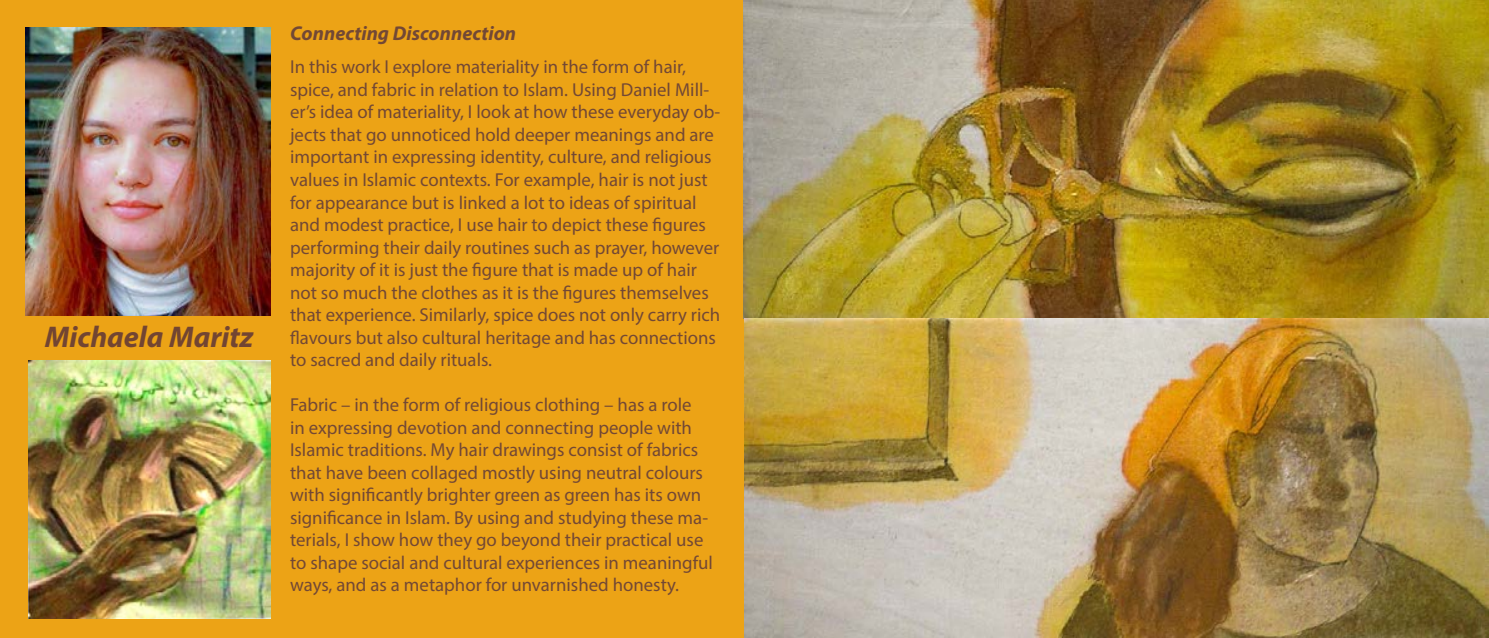
<style>
.page{position:relative;width:1489px;height:638px;background:#fff}
.page>*{position:absolute;margin:0;border:0;box-sizing:border-box;transform-origin:0 0}
.t1{font:italic 700 30px "Myriad Pro";color:#724532}
.t2{font:italic 700 20px "Myriad Pro";color:#724835}
.t3{font:18.75px/22.5px "Myriad Pro";color:#724835}
</style>
<div class="page">
<div style="left:0;top:0;width:1488px;height:638px;background:#eca316"></div>
<img style="left:26px;top:28px;width:244px;height:287px">
<img style="left:744px;top:0;width:744px;height:638px">
<img style="left:28px;top:360px;width:242px;height:259px">
<h1 class="t1" style="left:45px;top:317px;width:210px">Michaela Maritz</h1>
<p class="t2" style="left:290px;top:20px;width:227px">Connecting Disconnection</p>
<p class="t3" style="left:290px;top:56px;width:432px">In this work I explore materiality in the form of hair, spice, and fabric in relation to Islam. Using Daniel Mill&shy;er’s idea of materiality, I look at how these everyday ob&shy;jects that go unnoticed hold deeper meanings and are important in expressing identity, culture, and religious values in Islamic contexts. For example, hair is not just for appearance but is linked a lot to ideas of spiritual and modest practice, I use hair to depict these figures performing their daily routines such as prayer, however majority of it is just the figure that is made up of hair not so much the clothes as it is the figures themselves that experience. Similarly, spice does not only carry rich flavours but also cultural heritage and has connections to sacred and daily rituals.</p>
<p class="t3" style="left:290px;top:393px;width:424px">Fabric – in the form of religious clothing – has a role<br>in expressing devotion and connecting people with Islamic traditions. My hair drawings consist of fabrics that have been collaged mostly using neutral colours with significantly brighter green as green has its own significance in Islam. By using and studying these ma&shy;terials, I show how they go beyond their practical use to shape social and cultural experiences in meaningful ways, and as a metaphor for unvarnished honesty.</p>
</div>
